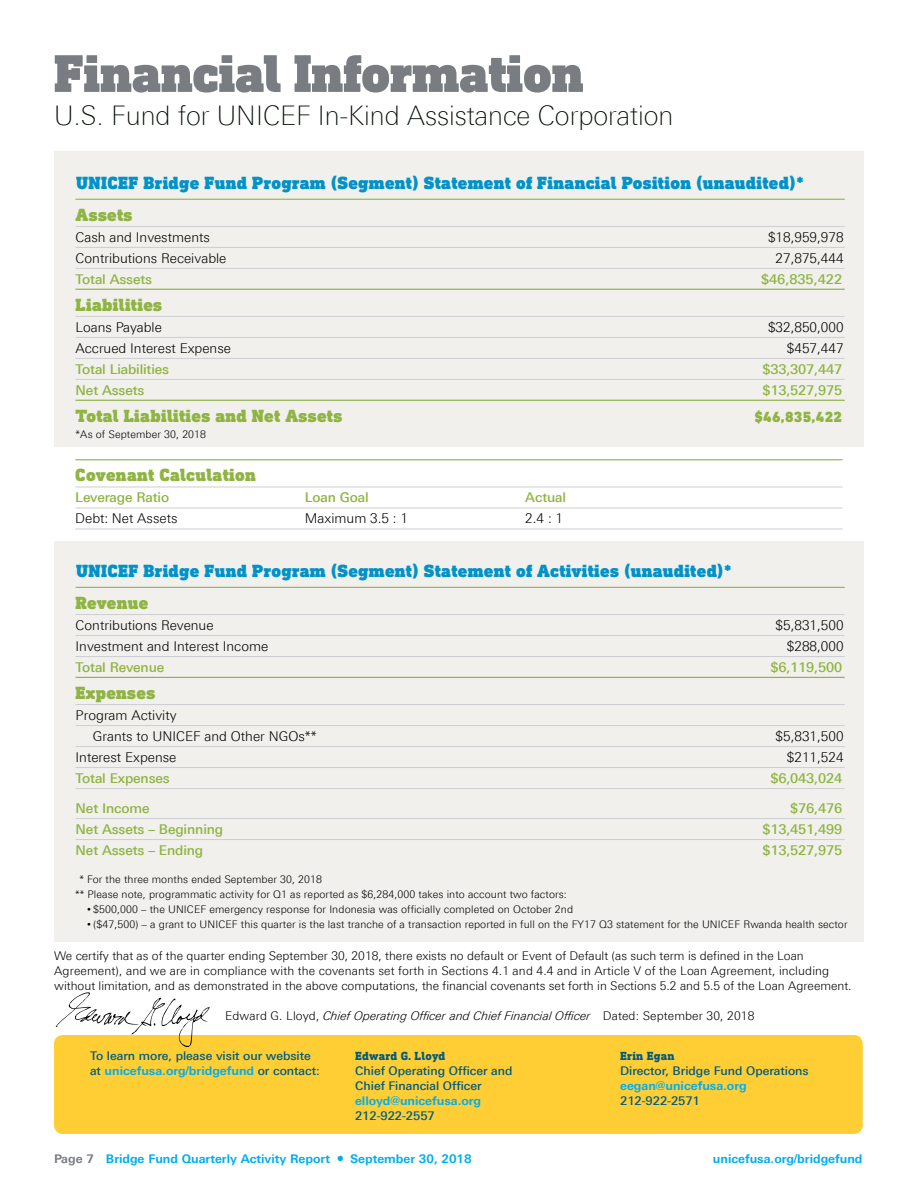
<style>
.page{position:relative;width:918px;height:1188px;background:#fff}
.page>*{position:absolute;margin:0;border:0;box-sizing:border-box;transform-origin:0 0}
.t1{font:900 54px "DIN Next Slab Pro";letter-spacing:-.005em;color:#797d82}
.t2{font:100 27px "Linotype Univers 230";color:#010c03}
.t3{font:900 18px "DIN Next Slab Pro";letter-spacing:.02em;color:#0092c8}
.t4{font:900 18px "DIN Next Slab Pro";letter-spacing:.02em;color:#8fb442}
.t5{font:900 15px "DIN Next Slab Pro";letter-spacing:.02em;color:#8fb442}
.t6{font:300 13.5px/21px "Linotype Univers 330";color:#000}
.t7{font:500 13.5px "Linotype Univers 530";letter-spacing:-.01em;color:#8fb442}
.t8{font:300 12px/15px "Linotype Univers 330";color:#000}
.t9{font:700 12px "Linotype Univers 630";color:#00aeef}
.t10{font:500 12px/15px "Linotype Univers 530";color:#005b7f}
.t11{font:12px "Linotype Univers 331 Light It";letter-spacing:.01em;color:#000}
.t12{font:800 12px "DIN Next Slab Pro";letter-spacing:.02em;color:#005b7f}
.t13{font:300 10.5px/15px "Linotype Univers 330";letter-spacing:.01em;color:#000}
.s1{font-size:7.5px}
.s2{font-family:"Linotype Univers 330";font-weight:300}
.s3{font-family:"Linotype Univers 530";font-weight:500;color:#005b7f}
.s4{color:#797d82}
</style>
<div class="page">
<div style="left:54px;top:1035px;width:809px;height:99px;background:#ffce35;border-radius:9px"></div>
<div style="left:54px;top:152px;width:810px;height:295px;background:#f1f0ed"></div>
<div style="left:54px;top:541px;width:810px;height:400px;background:#f1f0ed"></div>
<hr style="left:76px;top:199px;width:769px;height:1px;background:#8fb442">
<hr style="left:76px;top:226px;width:769px;height:1px;background:#cdced1">
<hr style="left:76px;top:247px;width:769px;height:1px;background:#cdced1">
<hr style="left:76px;top:268px;width:769px;height:1px;background:#cdced1">
<hr style="left:76px;top:289px;width:769px;height:1px;background:#8fb442">
<hr style="left:76px;top:316px;width:769px;height:1px;background:#cdced1">
<hr style="left:76px;top:337px;width:769px;height:1px;background:#cdced1">
<hr style="left:76px;top:358px;width:769px;height:1px;background:#cdced1">
<hr style="left:76px;top:379px;width:769px;height:1px;background:#cdced1">
<hr style="left:76px;top:400px;width:769px;height:1px;background:#8fb442">
<hr style="left:76px;top:587px;width:769px;height:1px;background:#8fb442">
<hr style="left:76px;top:614px;width:769px;height:1px;background:#cdced1">
<hr style="left:76px;top:635px;width:769px;height:1px;background:#cdced1">
<hr style="left:76px;top:656px;width:769px;height:1px;background:#cdced1">
<hr style="left:76px;top:677px;width:769px;height:1px;background:#8fb442">
<hr style="left:76px;top:704px;width:769px;height:1px;background:#cdced1">
<hr style="left:76px;top:725px;width:769px;height:1px;background:#cdced1">
<hr style="left:76px;top:746px;width:769px;height:1px;background:#cdced1">
<hr style="left:76px;top:767px;width:769px;height:1px;background:#cdced1">
<hr style="left:76px;top:788px;width:769px;height:1px;background:#cdced1">
<hr style="left:76px;top:818px;width:769px;height:1px;background:#cdced1">
<hr style="left:76px;top:839px;width:769px;height:1px;background:#cdced1">
<hr style="left:75px;top:459px;width:768px;height:1px;background:#8fb442">
<hr style="left:75px;top:487px;width:768px;height:1px;background:#cdced1">
<hr style="left:75px;top:508px;width:768px;height:1px;background:#cdced1">
<hr style="left:75px;top:529px;width:768px;height:1px;background:#cdced1">
<svg style="left:56px;top:992px;width:154px;height:55px"></svg>
<h1 class="t1" style="left:54px;top:41px;width:531px">Financial Information</h1>
<h2 class="t2" style="left:54px;top:100px;width:621px">U.S. Fund for UNICEF In-Kind Assistance Corporation</h2>
<h3 class="t3" style="left:76px;top:172px;width:729px">UNICEF Bridge Fund Program (Segment) Statement of Financial Position (unaudited)*</h3>
<h3 class="t4" style="left:76px;top:204px;width:58px">Assets</h3>
<p class="t6" style="left:76px;top:226px;width:136px">Cash and Investments</p>
<p class="t6" style="left:768px;top:226px;width:77px">$18,959,978</p>
<p class="t6" style="left:76px;top:247px;width:152px">Contributions Receivable</p>
<p class="t6" style="left:776px;top:247px;width:70px">27,875,444</p>
<p class="t7" style="left:76px;top:271px;width:78px">Total Assets</p>
<p class="t7" style="left:761px;top:271px;width:82px">$46,835,422</p>
<h3 class="t4" style="left:76px;top:294px;width:88px">Liabilities</h3>
<p class="t6" style="left:76px;top:316px;width:88px">Loans Payable</p>
<p class="t6" style="left:768px;top:316px;width:77px">$32,850,000</p>
<p class="t6" style="left:76px;top:337px;width:157px">Accrued Interest Expense</p>
<p class="t6" style="left:787px;top:337px;width:58px">$457,447</p>
<p class="t7" style="left:76px;top:361px;width:95px">Total Liabilities</p>
<p class="t7" style="left:762px;top:361px;width:81px">$33,307,447</p>
<p class="t7" style="left:76px;top:382px;width:71px">Net Assets</p>
<p class="t7" style="left:762px;top:382px;width:81px">$13,527,975</p>
<h3 class="t4" style="left:76px;top:405px;width:268px">Total Liabilities and Net Assets</h3>
<h3 class="t5" style="left:754px;top:408px;width:89px">$46,835,422</h3>
<p class="t13" style="left:76px;top:427px;width:132px">*As of September 30, 2018</p>
<h3 class="t4" style="left:75px;top:464px;width:182px">Covenant Calculation</h3>
<p class="t7" style="left:75px;top:490px;width:95px">Leverage Ratio</p>
<p class="t7" style="left:305px;top:490px;width:65px">Loan Goal</p>
<p class="t7" style="left:525px;top:490px;width:42px">Actual</p>
<p class="t6" style="left:75px;top:508px;width:104px">Debt: Net Assets</p>
<p class="t6" style="left:305px;top:508px;width:105px">Maximum 3.5 : 1</p>
<p class="t6" style="left:525px;top:508px;width:39px">2.4 : 1</p>
<h3 class="t3" style="left:76px;top:560px;width:657px">UNICEF Bridge Fund Program (Segment) Statement of Activities (unaudited)*</h3>
<h3 class="t4" style="left:76px;top:592px;width:74px">Revenue</h3>
<p class="t6" style="left:76px;top:615px;width:139px">Contributions Revenue</p>
<p class="t6" style="left:776px;top:615px;width:70px">$5,831,500</p>
<p class="t6" style="left:76px;top:636px;width:194px">Investment and Interest Income</p>
<p class="t6" style="left:787px;top:636px;width:58px">$288,000</p>
<p class="t7" style="left:76px;top:659px;width:90px">Total Revenue</p>
<p class="t7" style="left:770px;top:659px;width:73px">$6,119,500</p>
<h3 class="t4" style="left:76px;top:682px;width:81px">Expenses</h3>
<p class="t6" style="left:93px;top:705px;width:225px;text-indent:-17px">Program Activity<br>Grants to UNICEF and Other NGOs**</p>
<p class="t6" style="left:776px;top:726px;width:70px">$5,831,500</p>
<p class="t6" style="left:76px;top:747px;width:102px">Interest Expense</p>
<p class="t6" style="left:787px;top:747px;width:58px">$211,524</p>
<p class="t7" style="left:76px;top:770px;width:96px">Total Expenses</p>
<p class="t7" style="left:770px;top:770px;width:73px">$6,043,024</p>
<p class="t7" style="left:76px;top:800px;width:76px">Net Income</p>
<p class="t7" style="left:790px;top:800px;width:53px">$76,476</p>
<p class="t7" style="left:76px;top:821px;width:149px">Net Assets – Beginning</p>
<p class="t7" style="left:762px;top:821px;width:81px">$13,451,499</p>
<p class="t7" style="left:76px;top:842px;width:129px">Net Assets – Ending</p>
<p class="t7" style="left:762px;top:842px;width:81px">$13,527,975</p>
<p class="t13" style="left:75px;top:871px;width:493px;text-indent:4px">* For the three months ended September 30, 2018<br>** Please note, programmatic activity for Q1 as reported as $6,284,000 takes into account two factors:</p>
<p class="t13" style="left:87px;top:901px;width:488px"><span class="s1">•</span> $500,000 – the UNICEF emergency response for Indonesia was officially completed on October 2nd</p>
<p class="t13" style="left:87px;top:916px;width:762px"><span class="s1">•</span> ($47,500) – a grant to UNICEF this quarter is the last tranche of a transaction reported in full on the FY17 Q3 statement for the UNICEF Rwanda health sector</p>
<p class="t8" style="left:54px;top:948px;width:799px">We certify that as of the quarter ending September 30, 2018, there exists no default or Event of Default (as such term is defined in the Loan<br>Agreement), and we are in compliance with the covenants set forth in Sections 4.1 and 4.4 and in Article V of the Loan Agreement, including without limitation, and as demonstrated in the above computations, the financial covenants set forth in Sections 5.2 and 5.5 of the Loan Agreement.</p>
<p class="t11" style="left:225px;top:1008px;width:531px"><span class="s2">Edward G. Lloyd,</span> Chief Operating Officer and Chief Financial Officer <span class="s2">Dated: September 30, 2018</span></p>
<p class="t10" style="left:90px;top:1048px;width:222px">To learn more, please visit our website</p>
<p class="t9" style="left:90px;top:1064px;width:231px"><span class="s3">at</span> unicefusa.org/bridgefund <span class="s3">or contact:</span></p>
<p class="t12" style="left:355px;top:1049px;width:92px">Edward G. Lloyd</p>
<p class="t10" style="left:355px;top:1064px;width:159px">Chief Operating Officer and<br>Chief Financial Officer</p>
<p class="t9" style="left:355px;top:1094px;width:127px">elloyd@unicefusa.org</p>
<p class="t10" style="left:355px;top:1109px;width:81px">212-922-2557</p>
<p class="t12" style="left:620px;top:1049px;width:56px">Erin Egan</p>
<p class="t10" style="left:620px;top:1064px;width:190px">Director, Bridge Fund Operations</p>
<p class="t9" style="left:620px;top:1079px;width:128px">eegan@unicefusa.org</p>
<p class="t10" style="left:620px;top:1094px;width:81px">212-922-2571</p>
<p class="t9" style="left:54px;top:1151px;width:419px"><span class="s4">Page 7</span> Bridge Fund Quarterly Activity Report ● September 30, 2018</p>
<p class="t9" style="left:713px;top:1151px;width:151px">unicefusa.org/bridgefund</p>
</div>
